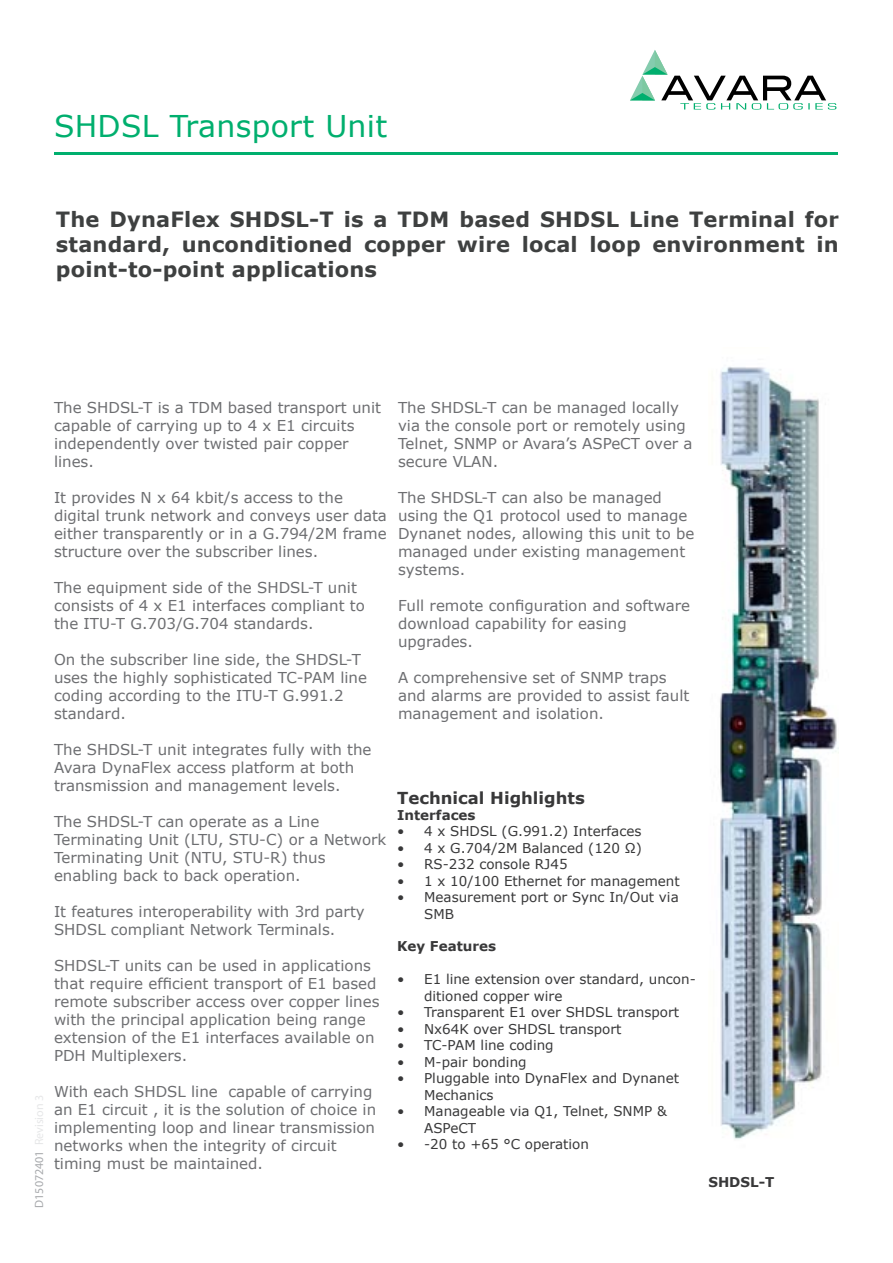
<style>
.page{position:relative;width:893px;height:1263px;background:#fff}
.page>*{position:absolute;margin:0;border:0;box-sizing:border-box;transform-origin:0 0}
.t1{font:30px "Verdana";letter-spacing:.01em;color:#00af6e}
.t2{font:700 21px/25.2px "Verdana";letter-spacing:.01em;color:#3e4040;text-align:justify}
.t3{font:700 16.5px "Verdana";color:#383839}
.t4{font:15px/18px "Verdana";color:#6d6e71}
.t5{font:13.5px/16.5px "Verdana";color:#383839}
.t6{font:700 13.5px "Verdana";color:#383839}
.t7{font:12px "Myriad Pro";color:#a7a9ac}
.s1{color:#e6e7e8}
</style>
<div class="page">
<svg style="left:630px;top:50px;width:206px;height:60px"></svg>
<hr style="left:54px;top:152px;width:783px;height:2px;background:#00af6e">
<img style="left:720px;top:366px;width:119px;height:773px">
<h1 class="t1" style="left:54px;top:106px;width:335px">SHDSL Transport Unit</h1>
<h2 class="t2" style="left:56px;top:206px;width:784px">The DynaFlex SHDSL-T is a TDM based SHDSL Line Terminal for standard, unconditioned copper wire local loop environment in point-to-point applications</h2>
<p class="t7" style="left:32px;top:1208px;width:114px;rotate:-90deg">D15072401 <span class="s1">Revision 3</span></p>
<p class="t4" style="left:54px;top:399px;width:329px">The SHDSL-T is a TDM based transport unit capable of carrying up to 4 x E1 circuits independently over twisted pair copper lines.</p>
<p class="t4" style="left:54px;top:489px;width:334px">It provides N x 64 kbit/s access to the digital trunk network and conveys user data either transparently or in a G.794/2M frame structure over the subscriber lines.</p>
<p class="t4" style="left:54px;top:579px;width:312px">The equipment side of the SHDSL-T unit consists of 4 x E1 interfaces compliant to the ITU-T G.703/G.704 standards.</p>
<p class="t4" style="left:54px;top:651px;width:315px">On the subscriber line side, the SHDSL-T uses the highly sophisticated TC-PAM line coding according to the ITU-T G.991.2 standard.</p>
<p class="t4" style="left:54px;top:741px;width:319px">The SHDSL-T unit integrates fully with the<br>Avara DynaFlex access platform at both transmission and management levels.</p>
<p class="t4" style="left:54px;top:813px;width:334px">The SHDSL-T can operate as a Line Terminating Unit (LTU, STU-C) or a Network Terminating Unit (NTU, STU-R) thus enabling back to back operation.</p>
<p class="t4" style="left:54px;top:903px;width:312px">It features interoperability with 3rd party<br>SHDSL compliant Network Terminals.</p>
<p class="t4" style="left:54px;top:957px;width:327px">SHDSL-T units can be used in applications that require efficient transport of E1 based remote subscriber access over copper lines with the principal application being range extension of the E1 interfaces available on PDH Multiplexers.</p>
<p class="t4" style="left:54px;top:1083px;width:324px">With each SHDSL line capable of carrying an E1 circuit , it is the solution of choice in implementing loop and linear transmission networks when the integrity of circuit timing must be maintained.</p>
<p class="t4" style="left:398px;top:399px;width:296px">The SHDSL-T can be managed locally via the console port or remotely using<br>Telnet, SNMP or Avara’s ASPeCT over a secure VLAN.</p>
<p class="t4" style="left:398px;top:489px;width:298px">The SHDSL-T can also be managed using the Q1 protocol used to manage<br>Dynanet nodes, allowing this unit to be managed under existing management systems.</p>
<p class="t4" style="left:398px;top:597px;width:294px">Full remote configuration and software download capability for easing upgrades.</p>
<p class="t4" style="left:398px;top:669px;width:293px">A comprehensive set of SNMP traps and alarms are provided to assist fault management and isolation.</p>
<p class="t3" style="left:397px;top:786px;width:189px">Technical Highlights</p>
<p class="t6" style="left:397px;top:805px;width:80px">Interfaces</p>
<p class="t5" style="left:397px;top:823px;width:246px">• 4 x SHDSL (G.991.2) Interfaces</p>
<p class="t5" style="left:397px;top:839px;width:246px">• 4 x G.704/2M Balanced (120 Ω)</p>
<p class="t5" style="left:397px;top:856px;width:172px">• RS-232 console RJ45</p>
<p class="t5" style="left:397px;top:872px;width:284px">• 1 x 10/100 Ethernet for management</p>
<p class="t5" style="left:424px;top:889px;width:256px;text-indent:-27px">• Measurement port or Sync In/Out via<br>SMB</p>
<p class="t6" style="left:397px;top:937px;width:100px">Key Features</p>
<p class="t5" style="left:424px;top:971px;width:273px;text-indent:-27px">• E1 line extension over standard, uncon&shy;ditioned copper wire</p>
<p class="t5" style="left:397px;top:1004px;width:284px">• Transparent E1 over SHDSL transport</p>
<p class="t5" style="left:397px;top:1021px;width:226px">• Nx64K over SHDSL transport</p>
<p class="t5" style="left:397px;top:1037px;width:158px">• TC-PAM line coding</p>
<p class="t5" style="left:397px;top:1054px;width:131px">• M-pair bonding</p>
<p class="t5" style="left:424px;top:1070px;width:256px;text-indent:-27px">• Pluggable into DynaFlex and Dynanet<br>Mechanics</p>
<p class="t5" style="left:424px;top:1103px;width:244px;text-indent:-27px">• Manageable via Q1, Telnet, SNMP &amp;<br>ASPeCT</p>
<p class="t5" style="left:397px;top:1136px;width:193px">• -20 to +65 °C operation</p>
<p class="t6" style="left:708px;top:1173px;width:67px">SHDSL-T</p>
</div>
